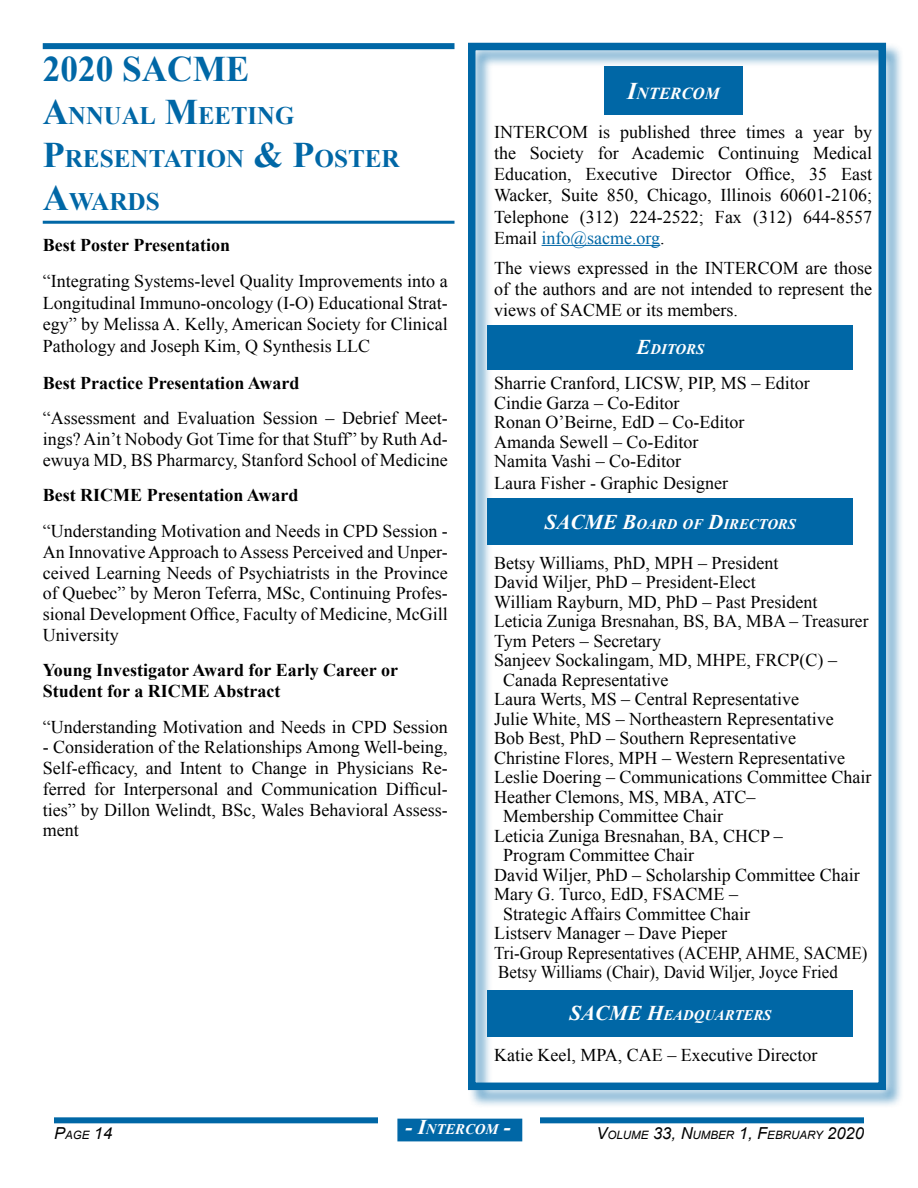
<style>
.page{position:relative;width:918px;height:1188px;background:#fff}
.page>*{position:absolute;margin:0;border:0;box-sizing:border-box;transform-origin:0 0}
.t1{font:700 36px "Times New Roman";color:#0067a6}
.t2{font:700 25.2px/43.2px "Times New Roman";color:#0067a6}
.t3{font:italic 700 21px "Times New Roman";color:#fff}
.t4{font:18px/20.7px "Times New Roman";color:#000;text-align:justify}
.t5{font:700 18px/20.7px "Times New Roman";color:#000}
.t6{font:18px "Times New Roman";color:#000;scale:.94 1}
.t7{font:italic 700 16.8px "Times New Roman";color:#fff}
.t8{font:italic 16.5px "Arial";color:#000}
.t9{font:italic 700 14.7px "Times New Roman";color:#fff}
.t10{font:italic 11.55px "Arial";color:#000}
.s1{font-size:36px}
.s2{font-size:24px}
.s3{color:#0067a6}
.s4{font-size:21px}
.s5{font-size:11.55px}
.s6{font-size:16.5px}
</style>
<div class="page">
<div style="left:397px;top:1119px;width:125px;height:22px;background:#0067a6"></div>
<div style="left:54px;top:1117px;width:324px;height:6px;background:#0067a6"></div>
<div style="left:540px;top:1117px;width:324px;height:6px;background:#0067a6"></div>
<div style="left:467px;top:42px;width:437px;height:1066px;background:#0067a6;opacity:.6"></div>
<div style="left:468px;top:43px;width:418px;height:1047px;border:8px solid #0067a6"></div>
<div style="left:604px;top:67px;width:139px;height:48px;background:#0067a6"></div>
<div style="left:488px;top:499px;width:365px;height:46px;background:#0067a6"></div>
<div style="left:488px;top:325px;width:365px;height:45px;background:#0067a6"></div>
<div style="left:488px;top:990px;width:365px;height:47px;background:#0067a6"></div>
<hr style="left:542px;top:245px;width:118px;height:1px;background:#0067a6">
<div style="left:43px;top:43px;width:411px;height:6px;background:#0067a6"></div>
<hr style="left:43px;top:221px;width:411px;height:3px;background:#0067a6">
<h1 class="t1" style="left:43px;top:44px;width:106px">2020 SACME</h1>
<h2 class="t2" style="left:43px;top:93px;width:359px"><span class="s1">A</span>NNUAL <span class="s1">M</span>EETING<br><span class="s1">P</span>RESENTATION <span class="s1">&amp; P</span>OSTER<br><span class="s1">A</span>WARDS</h2>
<p class="t5" style="left:43px;top:234px;width:189px">Best Poster Presentation</p>
<p class="t4" style="left:43px;top:270px;width:407px;line-height:21.6px">“Integrating Systems-level Quality Improvements into a Longitudinal Immuno-oncology (I-O) Educational Strat&shy;egy” by Melissa A. Kelly, American Society for Clinical Pathology and Joseph Kim, Q Synthesis LLC</p>
<p class="t5" style="left:43px;top:372px;width:258px">Best Practice Presentation Award</p>
<p class="t4" style="left:43px;top:408px;width:407px">“Assessment and Evaluation Session – Debrief Meet&shy;ings? Ain’t Nobody Got Time for that Stuff” by Ruth Ad&shy;ewuya MD, BS Pharmarcy, Stanford School of Medicine</p>
<p class="t5" style="left:43px;top:485px;width:257px">Best RICME Presentation Award</p>
<p class="t4" style="left:43px;top:521px;width:407px">“Understanding Motivation and Needs in CPD Session - An Innovative Approach to Assess Perceived and Unper&shy;ceived Learning Needs of Psychiatrists in the Province of Quebec” by Meron Teferra, MSc, Continuing Profes&shy;sional Development Office, Faculty of Medicine, McGill University</p>
<p class="t5" style="left:43px;top:660px;width:357px">Young Investigator Award for Early Career or<br>Student for a RICME Abstract</p>
<p class="t4" style="left:43px;top:716px;width:407px">“Understanding Motivation and Needs in CPD Session</p>
<p class="t4" style="left:43px;top:737px;width:407px">- Consideration of the Relationships Among Well-being, Self-efficacy, and Intent to Change in Physicians Re&shy;ferred for Interpersonal and Communication Difficul&shy;ties” by Dillon Welindt, BSc, Wales Behavioral Assess&shy;ment</p>
<p class="t7" style="left:627px;top:82px;width:94px"><span class="s2">I</span>NTERCOM</p>
<p class="t4" style="left:494px;top:122px;width:380px">INTERCOM is published three times a year by the Society for Academic Continuing Medical Education, Executive Director Office, 35 East Wacker, Suite 850, Chicago, Illinois 60601-2106; Telephone (312) 224-2522; Fax (312) 644-8557<br>Email <span class="s3">info@sacme.org</span>.</p>
<p class="t4" style="left:494px;top:257px;width:380px">The views expressed in the INTERCOM are those of the authors and are not intended to represent the views of SACME or its members.</p>
<p class="t9" style="left:637px;top:339px;width:70px"><span class="s4">E</span>DITORS</p>
<p class="t4" style="left:494px;top:373px;width:317px;line-height:19.5px;text-align:left">Sharrie Cranford, LICSW, PIP, MS – Editor<br>Cindie Garza – Co-Editor<br>Ronan O’Beirne, EdD – Co-Editor<br>Amanda Sewell – Co-Editor<br>Namita Vashi – Co-Editor</p>
<p class="t4" style="left:494px;top:472px;width:235px">Laura Fisher - Graphic Designer</p>
<p class="t3" style="left:545px;top:507px;width:42px">SACME</p>
<p class="t9" style="left:623px;top:514px;width:176px"><span class="s4">B</span>OARD OF <span class="s4">D</span>IRECTORS</p>
<p class="t4" style="left:494px;top:552px;width:286px">Betsy Williams, PhD, MPH – President</p>
<p class="t4" style="left:494px;top:572px;width:263px">David Wiljer, PhD – President-Elect</p>
<p class="t4" style="left:494px;top:591px;width:325px">William Rayburn, MD, PhD – Past President</p>
<p class="t4" style="left:494px;top:611px;width:376px">Leticia Zuniga Bresnahan, BS, BA, MBA – Treasurer</p>
<p class="t4" style="left:494px;top:630px;width:169px">Tym Peters – Secretary</p>
<p class="t4" style="left:494px;top:650px;width:345px">Sanjeev Sockalingam, MD, MHPE, FRCP(C) –</p>
<p class="t4" style="left:503px;top:669px;width:167px">Canada Representative</p>
<p class="t4" style="left:494px;top:689px;width:307px">Laura Werts, MS – Central Representative</p>
<p class="t4" style="left:494px;top:708px;width:341px">Julie White, MS – Northeastern Representative</p>
<p class="t4" style="left:494px;top:728px;width:303px">Bob Best, PhD – Southern Representative</p>
<p class="t4" style="left:494px;top:747px;width:353px">Christine Flores, MPH – Western Representative</p>
<p class="t4" style="left:494px;top:766px;width:379px">Leslie Doering – Communications Committee Chair</p>
<p class="t4" style="left:494px;top:786px;width:263px">Heather Clemons, MS, MBA, ATC–</p>
<p class="t4" style="left:503px;top:805px;width:221px">Membership Committee Chair</p>
<p class="t4" style="left:494px;top:825px;width:290px">Leticia Zuniga Bresnahan, BA, CHCP –</p>
<p class="t4" style="left:503px;top:844px;width:192px">Program Committee Chair</p>
<p class="t4" style="left:494px;top:864px;width:367px">David Wiljer, PhD – Scholarship Committee Chair</p>
<p class="t4" style="left:494px;top:883px;width:246px">Mary G. Turco, EdD, FSACME –</p>
<p class="t4" style="left:503px;top:903px;width:249px">Strategic Affairs Committee Chair</p>
<p class="t4" style="left:494px;top:922px;width:234px">Listserv Manager – Dave Pieper</p>
<p class="t6" style="left:494px;top:941px;width:399px">Tri-Group Representatives (ACEHP, AHME, SACME)</p>
<p class="t6" style="left:498px;top:960px;width:363px">Betsy Williams (Chair), David Wiljer, Joyce Fried</p>
<p class="t3" style="left:570px;top:999px;width:42px">SACME</p>
<p class="t9" style="left:647px;top:1005px;width:126px"><span class="s4">H</span>EADQUARTERS</p>
<p class="t4" style="left:494px;top:1044px;width:325px">Katie Keel, MPA, CAE – Executive Director</p>
<p class="t8" style="left:54px;top:1122px;width:60px">P<span class="s5">AGE</span> 14</p>
<p class="t9" style="left:405px;top:1119px;width:107px"><span class="s4">- I</span>NTERCOM <span class="s4">-</span></p>
<p class="t10" style="left:596px;top:1127px;width:269px"><span class="s6">V</span>OLUME <span class="s6">33, N</span>UMBER <span class="s6">1, F</span>EBRUARY <span class="s6">2020</span></p>
</div>
